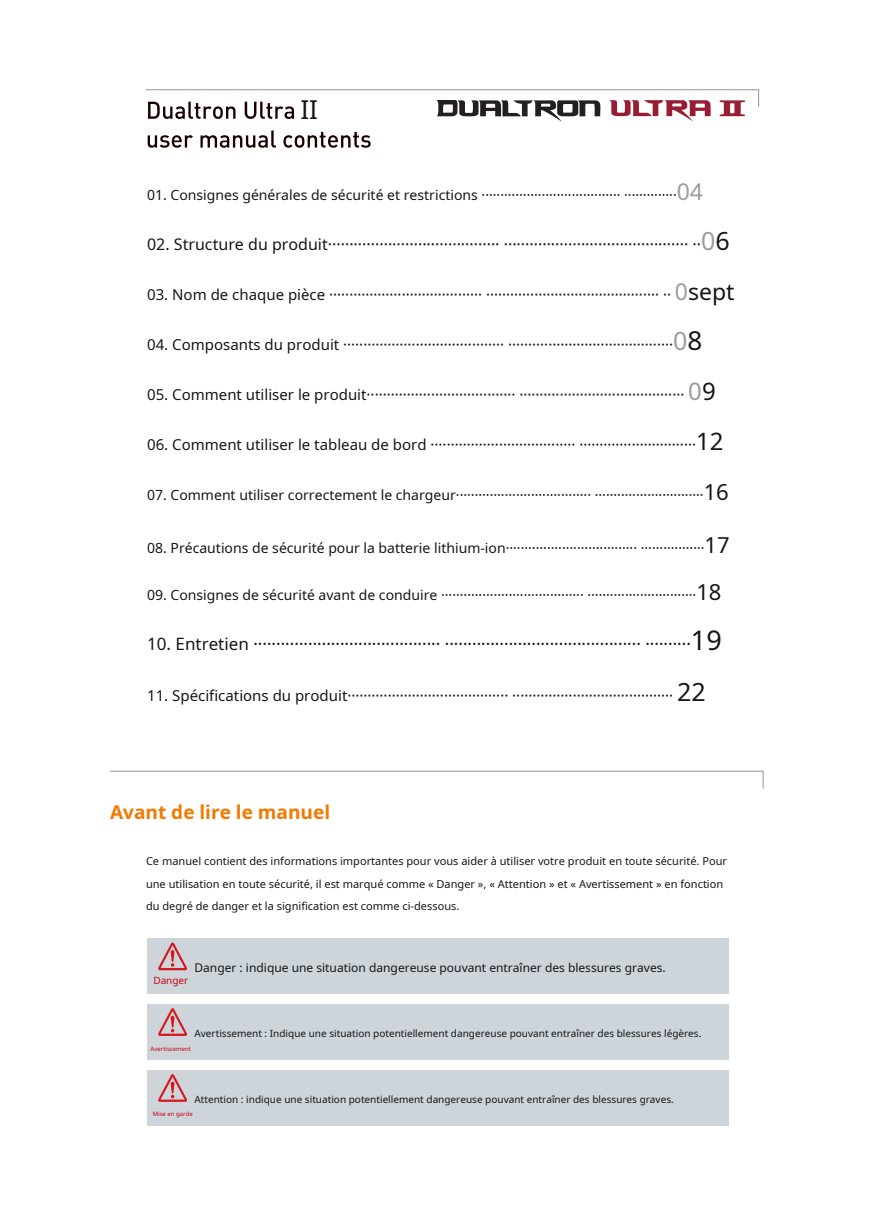
<style>
.page{position:relative;width:874px;height:1225px;background:#fff}
.page>*{position:absolute;margin:0;border:0;box-sizing:border-box;transform-origin:0 0}
.t1{font:26px "Noto Sans";color:#171615}
.t2{font:700 19px "Noto Sans";color:#f37900}
.t3{font:17px "Noto Sans";color:#171615}
.t4{font:16px "Noto Sans";color:#171615}
.t5{font:15px "Noto Sans";color:#171615}
.t6{font:14px "Noto Sans";color:#171615}
.t7{font:12px "Noto Sans";color:#171615}
.t8{font:11px/22.4px "Noto Sans";color:#171615}
.t9{font:10px "Noto Sans";color:#171615}
.t10{font:10px "Noto Sans";color:#cb0615}
.t11{font:6px "Noto Sans";color:#cb0615}
.s1{font-size:23px;color:#9c9c9b}
.s2{font-size:25px;color:#9c9c9b}
.s3{font-size:25px}
.s4{font-size:23px}
.s5{font-size:26px}
.s6{font-size:24px;color:#9c9c9b}
.s7{font-size:24px}
.s8{font-size:22px}
.s9{font-size:27px}
</style>
<div class="page">
<svg style="left:147px;top:130px;width:223px;height:18px"></svg>
<svg style="left:146px;top:89px;width:612px;height:32px"></svg>
<div style="left:147px;top:938px;width:581px;height:55px;background:#cdd4da"></div>
<div style="left:147px;top:1003px;width:581px;height:56px;background:#cdd4da"></div>
<div style="left:147px;top:1070px;width:581px;height:55px;background:#cdd4da"></div>
<svg style="left:110px;top:770px;width:653px;height:19px"></svg>
<svg style="left:158px;top:942px;width:29px;height:28px"></svg>
<svg style="left:158px;top:1008px;width:29px;height:28px"></svg>
<svg style="left:158px;top:1074px;width:29px;height:27px"></svg>
<h1 class="t1" style="left:300px;top:91px;width:19px">II</h1>
<p class="t6" style="left:147px;top:185px;width:557px">01. Consignes générales de sécurité et restrictions ····································· ··············<span class="s1">04</span></p>
<p class="t4" style="left:147px;top:233px;width:583px">02. Structure du produit········································ ··········································· ··<span class="s2">0</span><span class="s3">6</span></p>
<p class="t5" style="left:147px;top:284px;width:588px">03. Nom de chaque pièce ······································ ··········································· ·· <span class="s1">0</span><span class="s4">sept</span></p>
<p class="t5" style="left:147px;top:334px;width:556px">04. Composants du produit ········································ ·········································<span class="s2">0</span><span class="s5">8</span></p>
<p class="t5" style="left:147px;top:384px;width:570px">05. Comment utiliser le produit····································· ········································· <span class="s6">0</span><span class="s7">9</span></p>
<p class="t5" style="left:147px;top:434px;width:577px">06. Comment utiliser le tableau de bord ···································· ·····························<span class="s7">12</span></p>
<p class="t6" style="left:147px;top:485px;width:583px">07. Comment utiliser correctement le chargeur···································· ·····························<span class="s8">16</span></p>
<p class="t6" style="left:147px;top:537px;width:584px">08. Précautions de sécurité pour la batterie lithium-ion··································· ·················<span class="s8">17</span></p>
<p class="t6" style="left:147px;top:585px;width:575px">09. Consignes de sécurité avant de conduire ······································ ·····························<span class="s8">18</span></p>
<p class="t3" style="left:147px;top:632px;width:576px">10. Entretien ········································· ··········································· ··········<span class="s9">19</span></p>
<p class="t5" style="left:147px;top:684px;width:560px">11. Spécifications du produit········································ ········································ <span class="s3">22</span></p>
<p class="t2" style="left:110px;top:798px;width:221px">Avant de lire le manuel</p>
<p class="t8" style="left:146px;top:850px;width:582px">Ce manuel contient des informations importantes pour vous aider à utiliser votre produit en toute sécurité. Pour une utilisation en toute sécurité, il est marqué comme « Danger », « Attention » et « Avertissement » en fonction du degré de danger et la signification est comme ci-dessous.</p>
<p class="t7" style="left:194px;top:958px;width:472px">Danger : indique une situation dangereuse pouvant entraîner des blessures graves.</p>
<p class="t10" style="left:153px;top:973px;width:37px">Danger</p>
<p class="t9" style="left:194px;top:1026px;width:508px">Avertissement : Indique une situation potentiellement dangereuse pouvant entraîner des blessures légères.</p>
<p class="t11" style="left:150px;top:1044px;width:42px">Avertissement</p>
<p class="t9" style="left:194px;top:1092px;width:480px">Attention : indique une situation potentiellement dangereuse pouvant entraîner des blessures graves.</p>
<p class="t11" style="left:153px;top:1109px;width:42px">Mise en garde</p>
</div>
